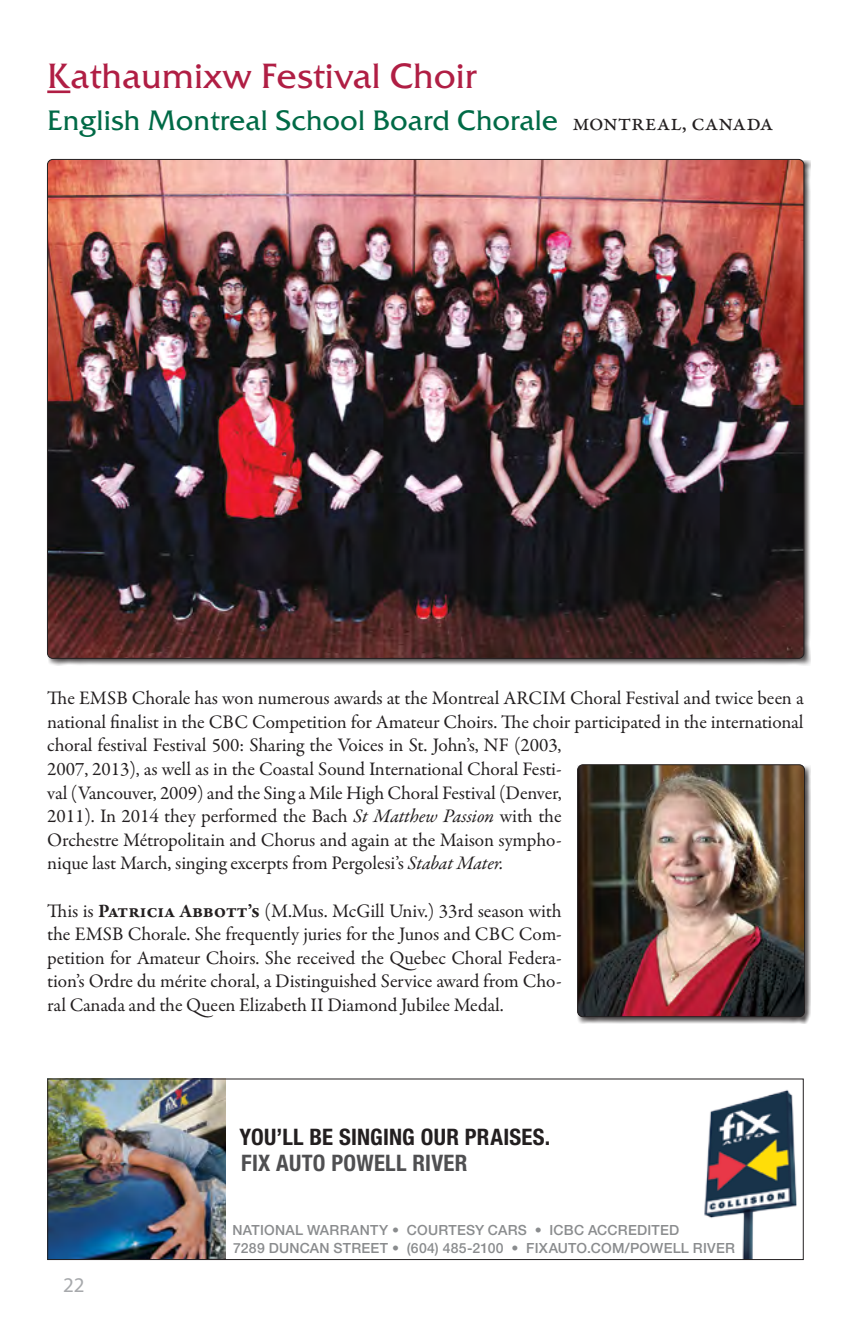
<style>
.page{position:relative;width:851px;height:1323px;background:#fff}
.page>*{position:absolute;margin:0;border:0;box-sizing:border-box;transform-origin:0 0}
.t1{font:35px "Friz Quadrata Std";color:#b01e44}
.t2{font:28px "Friz Quadrata Std";color:#006a46}
.t3{font:700 condensed 22.75px "Helvetica Neue LT Std";letter-spacing:.01em;color:#231f20}
.t4{font:700 condensed 22.75px "Helvetica Neue LT Std";letter-spacing:.01em;color:#4f4f51}
.t5{font:21px "Myriad Pro";color:#a7a9ac}
.t6{font:19.25px/23.6px "Garamond Premr Pro";letter-spacing:-.005em;color:#231f20}
.t7{font:500 14px "Helvetica Neue LT Std";letter-spacing:.015em;color:#8a8c8e}
.s1{font-family:"Garamond Premr Pro";font-size:24.5px;color:#231f20}
.s2{font-style:italic}
.s3{font-weight:700}
</style>
<div class="page">
<hr style="left:47px;top:90px;width:23px;height:3px;background:#b01e44">
<div style="left:577px;top:765px;width:233px;height:259px;background:#231f20;opacity:.75"></div>
<img style="left:577px;top:765px;width:227px;height:252px">
<div style="left:577px;top:765px;width:227px;height:252px;border:1px solid #231f20;border-radius:5px"></div>
<img style="left:47px;top:159px;width:756px;height:499px">
<img style="left:49px;top:1081px;width:177px;height:177px">
<img style="left:704px;top:1090px;width:92px;height:168px">
<div style="left:47px;top:1079px;width:756px;height:181px;border:1px solid #231f20"></div>
<h1 class="t1" style="left:47px;top:54px;width:431px">Kathaumixw Festival Choir</h1>
<h2 class="t2" style="left:47px;top:103px;width:727px">English Montreal School Board Chorale <span class="s1">montreal, canada</span></h2>
<p class="t6" style="left:47px;top:687px;width:758px">The EMSB Chorale has won numerous awards at the Montreal ARCIM Choral Festival and twice been a national finalist in the CBC Competition for Amateur Choirs. The choir participated in the international choral festival Festival 500: Sharing the Voices in St. John’s, NF (2003,<br>2007, 2013), as well as in the Coastal Sound International Choral Festi-<br>val (Vancouver, 2009) and the Sing a Mile High Choral Festival (Denver,<br>2011). In 2014 they performed the Bach <span class="s2">St Matthew Passion</span> with the<br>Orchestre Métropolitain and Chorus and again at the Maison sympho-<br>nique last March, singing excerpts from Pergolesi’s <span class="s2">Stabat Mater.</span></p>
<p class="t6" style="left:47px;top:899px;width:516px;text-align:justify">This is <span class="s3">Patricia Abbott’s</span> (M.Mus. McGill Univ.) 33rd season with the EMSB Chorale. She frequently juries for the Junos and CBC Com&shy;petition for Amateur Choirs. She received the Quebec Choral Federa&shy;tion’s Ordre du mérite choral, a Distinguished Service award from Cho&shy;ral Canada and the Queen Elizabeth II Diamond Jubilee Medal.</p>
<p class="t3" style="left:239px;top:1123px;width:312px">YOU’LL BE SINGING OUR PRAISES.</p>
<p class="t4" style="left:241px;top:1149px;width:228px">FIX AUTO POWELL RIVER</p>
<p class="t7" style="left:232px;top:1222px;width:448px">NATIONAL WARRANTY • COURTESY CARS • ICBC ACCREDITED</p>
<p class="t5" style="left:63px;top:1272px;width:23px">22</p>
<p class="t7" style="left:233px;top:1240px;width:503px">7289 DUNCAN STREET • (604) 485-2100 • FIXAUTO.COM/POWELL RIVER</p>
</div>
